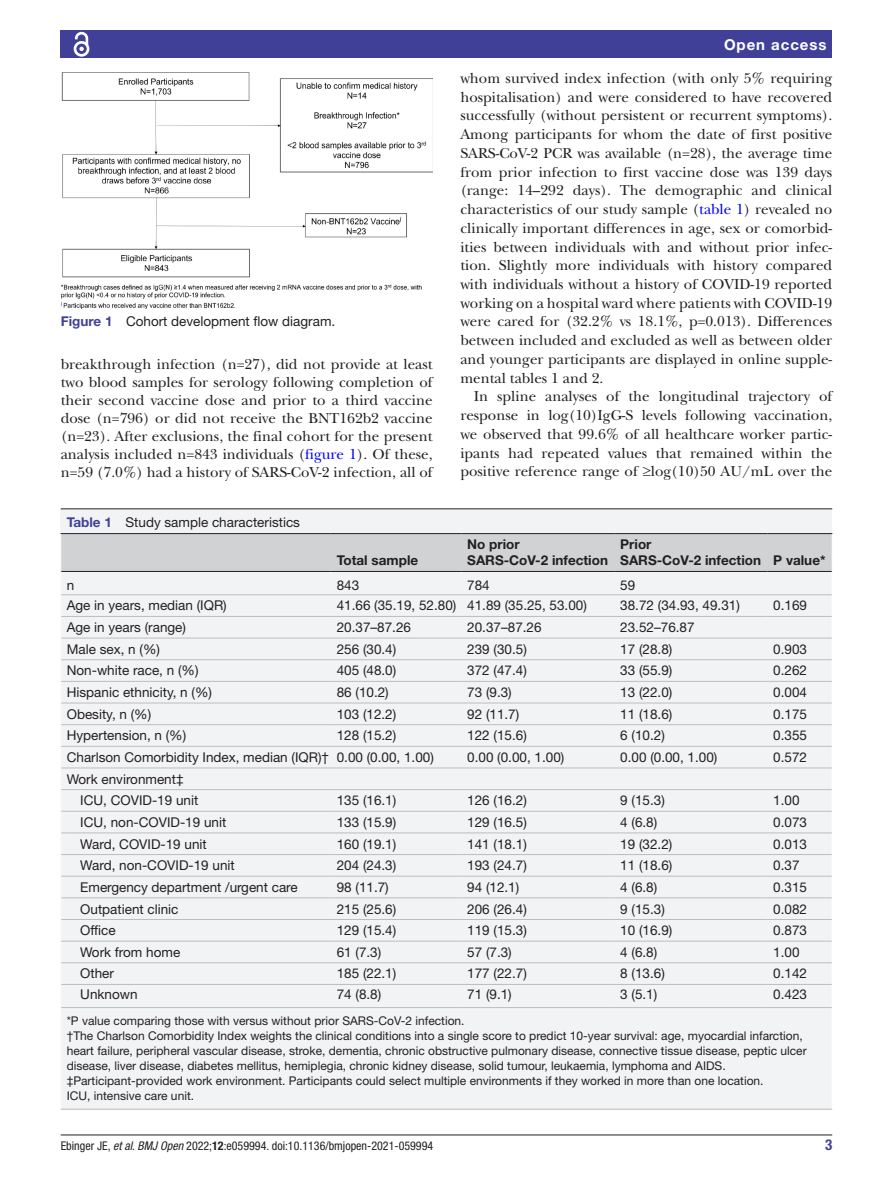
<style>
.page{position:relative;width:893px;height:1191px;background:#fff}
.page>*{position:absolute;margin:0;border:0;box-sizing:border-box;transform-origin:0 0}
.t1{font:15px/18.8px "New Baskerville";color:#231f20;text-align:justify}
.t2{font:700 15px "Helvetica Neue LT Std";letter-spacing:.065em;color:#fff}
.t3{font:700 condensed 15px "Helvetica Neue LT Std";color:#414099}
.t4{font:13.5px/21.6px "Helvetica Neue LT Std";color:#231f20}
.t5{font:700 13.5px/16.2px "Helvetica Neue LT Std";color:#231f20}
.t6{font:12px/15px "Helvetica Neue LT Std";color:#231f20}
.t7{font:condensed 12px "Helvetica Neue LT Std";color:#231f20}
.s1{font-weight:700;color:#414099}
.s2{color:#00f}
.s3{font-style:italic}
.s4{font-weight:700}
</style>
<div class="page">
<hr style="left:61px;top:1134px;width:771px;height:1px;background:#231f20">
<div style="left:61px;top:31px;width:771px;height:27px;background:#414099"></div>
<svg style="left:73px;top:31px;width:17px;height:26px"></svg>
<img style="left:61px;top:73px;width:372px;height:235px">
<div style="left:61px;top:509px;width:771px;height:600px;background:#f2f3f4"></div>
<hr style="left:61px;top:508px;width:771px;height:1px;background:#231f20">
<hr style="left:331px;top:1007px;width:130px;height:1px;background:#bcbdc0">
<hr style="left:461px;top:1007px;width:153px;height:1px;background:#bcbdc0">
<hr style="left:614px;top:1007px;width:153px;height:1px;background:#bcbdc0">
<hr style="left:767px;top:1007px;width:65px;height:1px;background:#bcbdc0">
<hr style="left:61px;top:1007px;width:270px;height:1px;background:#bcbdc0">
<hr style="left:61px;top:1109px;width:270px;height:1px;background:#bcbdc0">
<hr style="left:331px;top:1109px;width:130px;height:1px;background:#bcbdc0">
<hr style="left:461px;top:1109px;width:153px;height:1px;background:#bcbdc0">
<hr style="left:614px;top:1109px;width:153px;height:1px;background:#bcbdc0">
<hr style="left:767px;top:1109px;width:65px;height:1px;background:#bcbdc0">
<svg style="left:60px;top:533px;width:773px;height:452px"></svg>
<p class="t4" style="left:61px;top:310px;width:276px"><span class="s1">Figure 1</span> Cohort development flow diagram.</p>
<p class="t1" style="left:61px;top:355px;width:373px;line-height:18px">breakthrough infection (n=27), did not provide at least two blood samples for serology following completion of their second vaccine dose and prior to a third vaccine dose (n=796) or did not receive the BNT162b2 vaccine (n=23). After exclusions, the final cohort for the present analysis included n=843 individuals (<span class="s2">figure 1</span>). Of these, n=59 (7.0%) had a history of SARS-CoV-2 infection, all of</p>
<p class="t4" style="left:67px;top:511px;width:235px"><span class="s1">Table 1</span> Study sample characteristics</p>
<p class="t5" style="left:337px;top:552px;width:83px">Total sample</p>
<p class="t2" style="left:724px;top:35px;width:104px">Open access</p>
<p class="t1" style="left:460px;top:69px;width:373px">whom survived index infection (with only 5% requiring hospitalisation) and were considered to have recovered successfully (without persistent or recurrent symptoms).<br>Among participants for whom the date of first positive SARS-CoV-2 PCR was available (n=28), the average time from prior infection to first vaccine dose was 139 days (range: 14–292 days). The demographic and clinical characteristics of our study sample (<span class="s2">table 1</span>) revealed no clinically important differences in age, sex or comorbid&shy;ities between individuals with and without prior infec&shy;tion. Slightly more individuals with history compared with individuals without a history of COVID-19 reported working on a hospital ward where patients with COVID-19 were cared for (32.2% vs 18.1%, p=0.013). Differences between included and excluded as well as between older and younger participants are displayed in online supple&shy;mental tables 1 and 2.</p>
<p class="t1" style="left:460px;top:387px;width:373px;text-indent:14px">In spline analyses of the longitudinal trajectory of response in log(10)IgG-S levels following vaccination, we observed that 99.6% of all healthcare worker partic&shy;ipants had repeated values that remained within the positive reference range of ≥log(10)50 AU/mL over the</p>
<p class="t5" style="left:467px;top:536px;width:142px">No prior<br>SARS-CoV-2 infection</p>
<p class="t5" style="left:620px;top:536px;width:207px">Prior<br>SARS-CoV-2 infection P value*</p>
<p class="t4" style="left:67px;top:574px;width:9px">n</p>
<p class="t4" style="left:337px;top:574px;width:24px">843</p>
<p class="t4" style="left:467px;top:574px;width:24px">784</p>
<p class="t4" style="left:620px;top:574px;width:17px">59</p>
<p class="t4" style="left:67px;top:594px;width:162px">Age in years, median (IQR)</p>
<p class="t4" style="left:337px;top:594px;width:252px">41.66 (35.19, 52.80) 41.89 (35.25, 53.00)</p>
<p class="t4" style="left:620px;top:594px;width:121px">38.72 (34.93, 49.31)</p>
<p class="t4" style="left:773px;top:594px;width:35px">0.169</p>
<p class="t4" style="left:67px;top:616px;width:121px">Age in years (range)</p>
<p class="t4" style="left:337px;top:616px;width:76px">20.37–87.26</p>
<p class="t4" style="left:467px;top:616px;width:76px">20.37–87.26</p>
<p class="t4" style="left:620px;top:616px;width:76px">23.52–76.87</p>
<p class="t4" style="left:67px;top:638px;width:95px">Male sex, n (%)</p>
<p class="t4" style="left:337px;top:638px;width:61px">256 (30.4)</p>
<p class="t4" style="left:467px;top:638px;width:61px">239 (30.5)</p>
<p class="t4" style="left:620px;top:638px;width:54px">17 (28.8)</p>
<p class="t4" style="left:773px;top:638px;width:35px">0.903</p>
<p class="t4" style="left:67px;top:659px;width:133px">Non-white race, n (%)</p>
<p class="t4" style="left:337px;top:659px;width:61px">405 (48.0)</p>
<p class="t4" style="left:467px;top:659px;width:61px">372 (47.4)</p>
<p class="t4" style="left:620px;top:659px;width:54px">33 (55.9)</p>
<p class="t4" style="left:773px;top:659px;width:35px">0.262</p>
<p class="t4" style="left:67px;top:681px;width:147px">Hispanic ethnicity, n (%)</p>
<p class="t4" style="left:337px;top:681px;width:54px">86 (10.2)</p>
<p class="t4" style="left:467px;top:681px;width:46px">73 (9.3)</p>
<p class="t4" style="left:620px;top:681px;width:54px">13 (22.0)</p>
<p class="t4" style="left:773px;top:681px;width:35px">0.004</p>
<p class="t4" style="left:67px;top:703px;width:86px">Obesity, n (%)</p>
<p class="t4" style="left:337px;top:703px;width:61px">103 (12.2)</p>
<p class="t4" style="left:467px;top:703px;width:54px">92 (11.7)</p>
<p class="t4" style="left:620px;top:703px;width:54px">11 (18.6)</p>
<p class="t4" style="left:773px;top:703px;width:35px">0.175</p>
<p class="t4" style="left:67px;top:724px;width:121px">Hypertension, n (%)</p>
<p class="t4" style="left:337px;top:724px;width:61px">128 (15.2)</p>
<p class="t4" style="left:467px;top:724px;width:61px">122 (15.6)</p>
<p class="t4" style="left:620px;top:724px;width:46px">6 (10.2)</p>
<p class="t4" style="left:773px;top:724px;width:35px">0.355</p>
<p class="t4" style="left:67px;top:746px;width:369px">Charlson Comorbidity Index, median (IQR)† 0.00 (0.00, 1.00)</p>
<p class="t4" style="left:467px;top:746px;width:99px">0.00 (0.00, 1.00)</p>
<p class="t4" style="left:620px;top:746px;width:99px">0.00 (0.00, 1.00)</p>
<p class="t4" style="left:773px;top:746px;width:35px">0.572</p>
<p class="t4" style="left:80px;top:768px;width:120px;text-indent:-14px">Work environment‡<br>ICU, COVID-19 unit</p>
<p class="t4" style="left:337px;top:789px;width:61px">135 (16.1)</p>
<p class="t4" style="left:467px;top:789px;width:61px">126 (16.2)</p>
<p class="t4" style="left:620px;top:789px;width:46px">9 (15.3)</p>
<p class="t4" style="left:773px;top:789px;width:28px">1.00</p>
<p class="t4" style="left:80px;top:811px;width:148px">ICU, non-COVID-19 unit</p>
<p class="t4" style="left:337px;top:811px;width:61px">133 (15.9)</p>
<p class="t4" style="left:467px;top:811px;width:61px">129 (16.5)</p>
<p class="t4" style="left:620px;top:811px;width:39px">4 (6.8)</p>
<p class="t4" style="left:773px;top:811px;width:35px">0.073</p>
<p class="t4" style="left:80px;top:832px;width:128px">Ward, COVID-19 unit</p>
<p class="t4" style="left:337px;top:832px;width:61px">160 (19.1)</p>
<p class="t4" style="left:467px;top:832px;width:61px">141 (18.1)</p>
<p class="t4" style="left:620px;top:832px;width:54px">19 (32.2)</p>
<p class="t4" style="left:773px;top:832px;width:35px">0.013</p>
<p class="t4" style="left:80px;top:854px;width:156px">Ward, non-COVID-19 unit</p>
<p class="t4" style="left:337px;top:854px;width:61px">204 (24.3)</p>
<p class="t4" style="left:467px;top:854px;width:61px">193 (24.7)</p>
<p class="t4" style="left:620px;top:854px;width:54px">11 (18.6)</p>
<p class="t4" style="left:773px;top:854px;width:28px">0.37</p>
<p class="t4" style="left:80px;top:876px;width:219px">Emergency department /urgent care</p>
<p class="t4" style="left:337px;top:876px;width:54px">98 (11.7)</p>
<p class="t4" style="left:467px;top:876px;width:54px">94 (12.1)</p>
<p class="t4" style="left:620px;top:876px;width:39px">4 (6.8)</p>
<p class="t4" style="left:773px;top:876px;width:35px">0.315</p>
<p class="t4" style="left:80px;top:897px;width:100px">Outpatient clinic</p>
<p class="t4" style="left:337px;top:897px;width:61px">215 (25.6)</p>
<p class="t4" style="left:467px;top:897px;width:61px">206 (26.4)</p>
<p class="t4" style="left:620px;top:897px;width:46px">9 (15.3)</p>
<p class="t4" style="left:773px;top:897px;width:35px">0.082</p>
<p class="t4" style="left:80px;top:919px;width:37px">Office</p>
<p class="t4" style="left:337px;top:919px;width:61px">129 (15.4)</p>
<p class="t4" style="left:467px;top:919px;width:61px">119 (15.3)</p>
<p class="t4" style="left:620px;top:919px;width:54px">10 (16.9)</p>
<p class="t4" style="left:773px;top:919px;width:35px">0.873</p>
<p class="t4" style="left:80px;top:941px;width:102px">Work from home</p>
<p class="t4" style="left:337px;top:941px;width:46px">61 (7.3)</p>
<p class="t4" style="left:467px;top:941px;width:46px">57 (7.3)</p>
<p class="t4" style="left:620px;top:941px;width:39px">4 (6.8)</p>
<p class="t4" style="left:773px;top:941px;width:28px">1.00</p>
<p class="t4" style="left:80px;top:962px;width:35px">Other</p>
<p class="t4" style="left:337px;top:962px;width:61px">185 (22.1)</p>
<p class="t4" style="left:467px;top:962px;width:61px">177 (22.7)</p>
<p class="t4" style="left:620px;top:962px;width:46px">8 (13.6)</p>
<p class="t4" style="left:773px;top:962px;width:35px">0.142</p>
<p class="t4" style="left:80px;top:982px;width:59px">Unknown</p>
<p class="t4" style="left:337px;top:982px;width:46px">74 (8.8)</p>
<p class="t4" style="left:467px;top:982px;width:46px">71 (9.1)</p>
<p class="t4" style="left:620px;top:982px;width:39px">3 (5.1)</p>
<p class="t4" style="left:773px;top:982px;width:35px">0.423</p>
<p class="t6" style="left:67px;top:1013px;width:741px">*P value comparing those with versus without prior SARS-CoV-2 infection.<br>†The Charlson Comorbidity Index weights the clinical conditions into a single score to predict 10-year survival: age, myocardial infarction, heart failure, peripheral vascular disease, stroke, dementia, chronic obstructive pulmonary disease, connective tissue disease, peptic ulcer disease, liver disease, diabetes mellitus, hemiplegia, chronic kidney disease, solid tumour, leukaemia, lymphoma and AIDS. ‡Participant-provided work environment. Participants could select multiple environments if they worked in more than one location.<br>ICU, intensive care unit.</p>
<p class="t7" style="left:61px;top:1138px;width:374px">Ebinger JE, <span class="s3">et al</span>. <span class="s3">BMJ Open</span> 2022;<span class="s4">12</span>:e059994. doi:10.1136/bmjopen-2021-059994</p>
<p class="t3" style="left:825px;top:1135px;width:9px">3</p>
</div>
